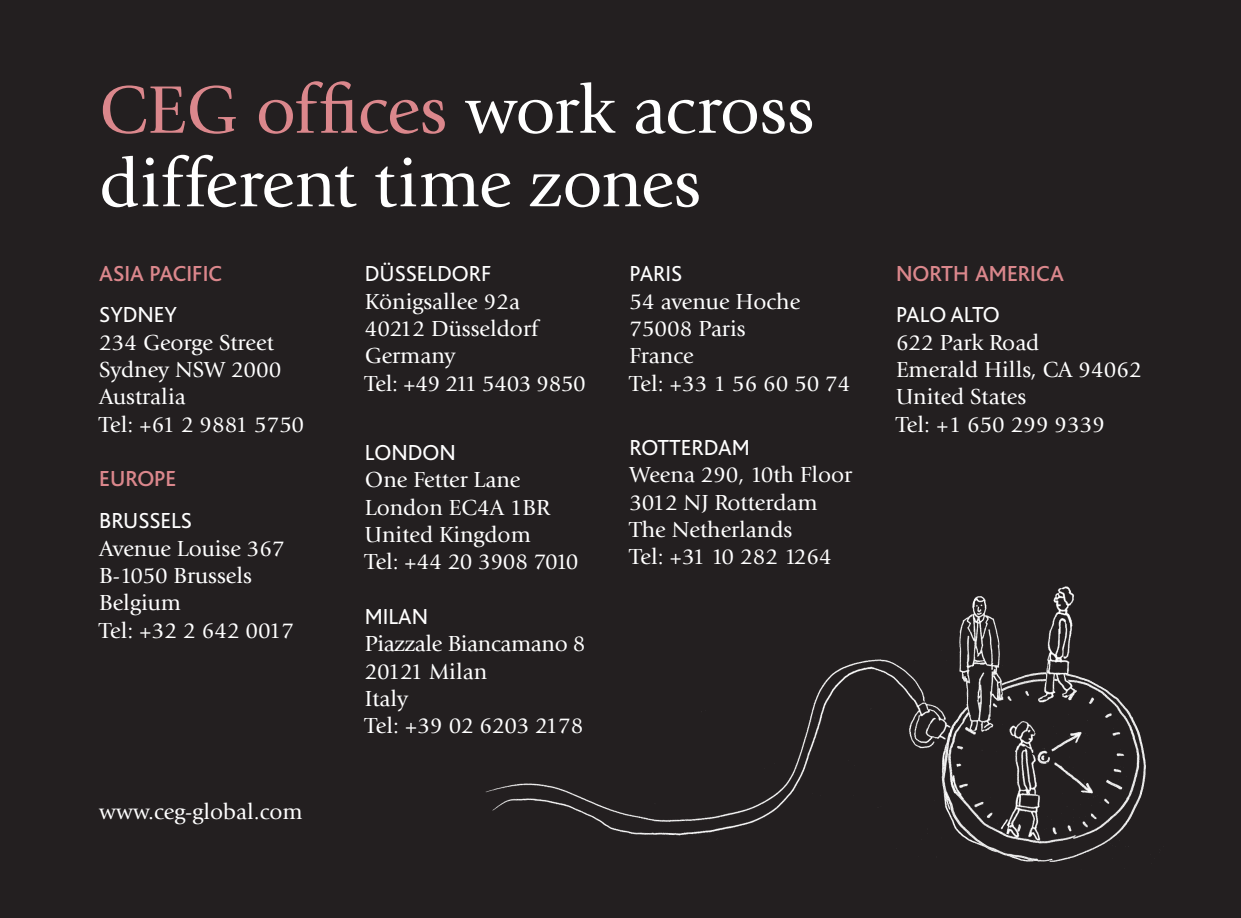
<style>
.page{position:relative;width:1241px;height:918px;background:#fff}
.page>*{position:absolute;margin:0;border:0;box-sizing:border-box;transform-origin:0 0}
.t1{font:70px/73.5px "Giovanni";letter-spacing:-.005em;color:#fff}
.t2{font:22.75px/27.3px "Giovanni";color:#fff}
.t3{font:22.75px "Bliss";color:#fff}
.t4{font:500 22.75px "Bliss";color:#db878c}
.t5{font:22.75px "Giovanni";letter-spacing:-.025em;color:#fff}
.t6{font:22.75px "Bliss";letter-spacing:-.02em;color:#fff}
.s1{color:#db878c}
</style>
<div class="page">
<div style="left:0;top:0;width:1240px;height:918px;background:#231f20"></div>
<img style="left:485px;top:586px;width:661px;height:276px">
<p class="t1" style="left:99px;top:74px;width:716px"><span class="s1">CEG offices</span> work across different time zones</p>
<p class="t4" style="left:99px;top:262px;width:124px">ASIA PACIFIC</p>
<p class="t3" style="left:99px;top:303px;width:79px">SYDNEY</p>
<p class="t2" style="left:99px;top:329px;width:176px">234 George Street</p>
<p class="t2" style="left:99px;top:356px;width:184px">Sydney NSW 2000</p>
<p class="t2" style="left:99px;top:383px;width:88px">Australia</p>
<p class="t2" style="left:99px;top:411px;width:206px">Tel: +61 2 9881 5750</p>
<p class="t4" style="left:99px;top:467px;width:79px">EUROPE</p>
<p class="t3" style="left:99px;top:509px;width:94px">BRUSSELS</p>
<p class="t2" style="left:99px;top:535px;width:187px">Avenue Louise 367</p>
<p class="t2" style="left:99px;top:562px;width:154px">B-1050 Brussels</p>
<p class="t2" style="left:99px;top:589px;width:83px">Belgium</p>
<p class="t2" style="left:99px;top:617px;width:196px">Tel: +32 2 642 0017</p>
<p class="t2" style="left:99px;top:797px;width:205px">www.ceg-global.com</p>
<p class="t3" style="left:365px;top:262px;width:128px">DÜSSELDORF</p>
<p class="t2" style="left:365px;top:288px;width:157px">Königsallee 92a</p>
<p class="t2" style="left:365px;top:315px;width:175px">40212 Düsseldorf</p>
<p class="t2" style="left:365px;top:342px;width:222px">Germany<br>Tel: +49 211 5403 9850</p>
<p class="t3" style="left:365px;top:441px;width:92px">LONDON</p>
<p class="t2" style="left:365px;top:466px;width:187px">One Fetter Lane<br>London EC4A 1BR</p>
<p class="t2" style="left:365px;top:521px;width:167px">United Kingdom</p>
<p class="t5" style="left:365px;top:549px;width:215px">Tel: +44 20 3908 7010</p>
<p class="t3" style="left:365px;top:604px;width:65px">MILAN</p>
<p class="t2" style="left:365px;top:630px;width:222px">Piazzale Biancamano 8</p>
<p class="t2" style="left:365px;top:658px;width:124px">20121 Milan</p>
<p class="t2" style="left:365px;top:685px;width:45px">Italy</p>
<p class="t2" style="left:365px;top:712px;width:220px">Tel: +39 02 6203 2178</p>
<p class="t3" style="left:629px;top:262px;width:54px">PARIS</p>
<p class="t2" style="left:629px;top:288px;width:172px">54 avenue Hoche</p>
<p class="t2" style="left:629px;top:315px;width:117px">75008 Paris</p>
<p class="t2" style="left:629px;top:342px;width:66px">France</p>
<p class="t2" style="left:629px;top:370px;width:222px">Tel: +33 1 56 60 50 74</p>
<p class="t3" style="left:629px;top:436px;width:122px">ROTTERDAM</p>
<p class="t2" style="left:629px;top:461px;width:224px">Weena 290, 10th Floor</p>
<p class="t2" style="left:629px;top:489px;width:189px">3012 NJ Rotterdam</p>
<p class="t2" style="left:629px;top:516px;width:164px">The Netherlands</p>
<p class="t2" style="left:629px;top:543px;width:204px">Tel: +31 10 282 1264</p>
<p class="t4" style="left:895px;top:262px;width:169px">NORTH AMERICA</p>
<p class="t6" style="left:895px;top:303px;width:105px">PALO ALTO</p>
<p class="t2" style="left:895px;top:329px;width:145px">622 Park Road</p>
<p class="t2" style="left:895px;top:356px;width:247px">Emerald Hills, CA 94062</p>
<p class="t2" style="left:895px;top:383px;width:132px">United States</p>
<p class="t2" style="left:895px;top:411px;width:211px">Tel: +1 650 299 9339</p>
</div>
